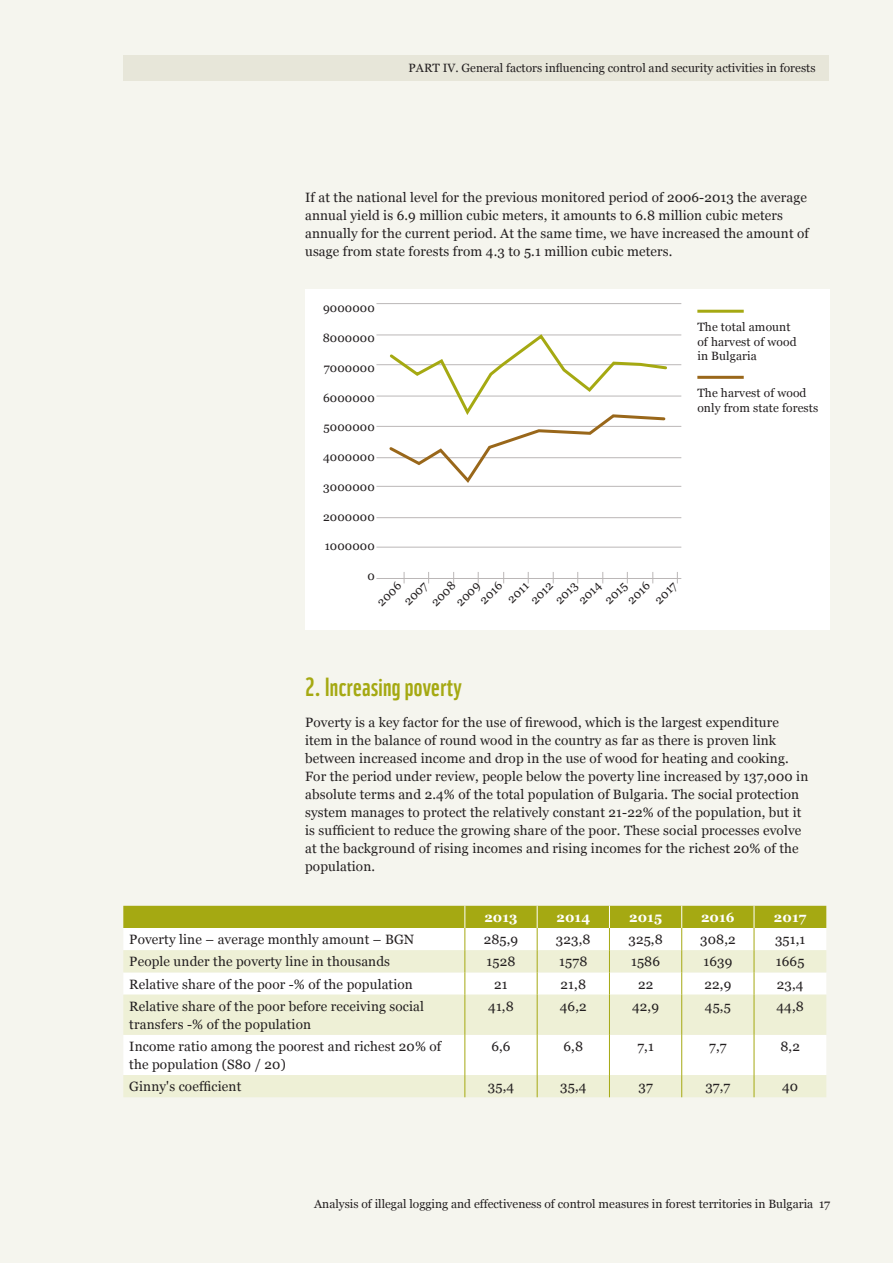
<style>
.page{position:relative;width:893px;height:1263px;background:#f5f5ee}
.page>*{position:absolute;margin:0;border:0;box-sizing:border-box;transform-origin:0 0}
.t1{font:25.5px "WWF";letter-spacing:.01em;color:#a5a912}
.t2{font:13.5px/18px "Georgia";letter-spacing:.01em;color:#231f20}
.t3{font:700 13.5px "Georgia";letter-spacing:.01em;color:#fff}
.t4{font:12px/14.4px "Georgia";color:#231f20}
</style>
<div class="page">
<div style="left:123px;top:55px;width:706px;height:26px;background:#e7e6d9"></div>
<svg style="left:123px;top:995px;width:703px;height:102px;background:#f4f5e5"></svg>
<hr style="left:465px;top:995px;width:1px;height:40px;background:#a5a912">
<hr style="left:537px;top:995px;width:1px;height:40px;background:#a5a912">
<hr style="left:609px;top:995px;width:1px;height:40px;background:#a5a912">
<hr style="left:681px;top:995px;width:1px;height:40px;background:#a5a912">
<hr style="left:754px;top:995px;width:1px;height:40px;background:#a5a912">
<hr style="left:465px;top:1035px;width:1px;height:40px;background:#a5a912">
<hr style="left:537px;top:1035px;width:1px;height:40px;background:#a5a912">
<hr style="left:609px;top:1035px;width:1px;height:40px;background:#a5a912">
<hr style="left:681px;top:1035px;width:1px;height:40px;background:#a5a912">
<hr style="left:754px;top:1035px;width:1px;height:40px;background:#a5a912">
<svg style="left:465px;top:1075px;width:1px;height:22px"></svg>
<svg style="left:537px;top:1075px;width:1px;height:22px"></svg>
<svg style="left:609px;top:1075px;width:1px;height:22px"></svg>
<svg style="left:681px;top:1075px;width:1px;height:22px"></svg>
<svg style="left:754px;top:1075px;width:1px;height:22px"></svg>
<svg style="left:123px;top:906px;width:703px;height:89px;background:#e4e5b9"></svg>
<div style="left:305px;top:289px;width:524px;height:340px;background:#fff"></div>
<hr style="left:376px;top:303px;width:305px;height:1px;background:#bbb7b7">
<hr style="left:376px;top:364px;width:305px;height:1px;background:#bbb7b7">
<hr style="left:376px;top:426px;width:305px;height:1px;background:#bbb7b7">
<hr style="left:376px;top:486px;width:305px;height:1px;background:#bbb7b7">
<hr style="left:376px;top:547px;width:305px;height:1px;background:#bbb7b7">
<hr style="left:376px;top:335px;width:305px;height:1px;background:#bbb7b7">
<hr style="left:376px;top:396px;width:305px;height:1px;background:#bbb7b7">
<hr style="left:376px;top:457px;width:305px;height:1px;background:#bbb7b7">
<hr style="left:376px;top:517px;width:305px;height:1px;background:#bbb7b7">
<hr style="left:376px;top:578px;width:305px;height:1px;background:#bbb7b7">
<hr style="left:697px;top:310px;width:47px;height:3px;background:#a5a912">
<hr style="left:697px;top:376px;width:47px;height:3px;background:#99671a">
<svg style="left:387px;top:334px;width:282px;height:149px"></svg>
<p class="t4" style="left:409px;top:61px;width:408px">PART IV. General factors influencing control and security activities in forests</p>
<p class="t2" style="left:305px;top:188px;width:505px">If at the national level for the previous monitored period of 2006-2013 the average annual yield is 6.9 million cubic meters, it amounts to 6.8 million cubic meters annually for the current period. At the same time, we have increased the amount of usage from state forests from 4.3 to 5.1 million cubic meters.</p>
<p class="t4" style="left:323px;top:301px;width:53px">9000000</p>
<p class="t4" style="left:323px;top:331px;width:54px">8000000</p>
<p class="t4" style="left:324px;top:361px;width:52px">7000000</p>
<p class="t4" style="left:323px;top:390px;width:53px">6000000</p>
<p class="t4" style="left:323px;top:420px;width:53px">5000000</p>
<p class="t4" style="left:323px;top:450px;width:53px">4000000</p>
<p class="t4" style="left:323px;top:480px;width:53px">3000000</p>
<p class="t4" style="left:323px;top:509px;width:53px">2000000</p>
<p class="t4" style="left:325px;top:539px;width:52px">1000000</p>
<p class="t4" style="left:367px;top:569px;width:9px">0</p>
<p class="t4" style="left:386px;top:584px;width:29px;line-height:18.6px;text-indent:-19px;rotate:-45deg">2006<br>2007</p>
<p class="t4" style="left:440px;top:585px;width:30px;line-height:17.2px;text-indent:-18px;rotate:-45deg">2008<br>2009</p>
<p class="t4" style="left:490px;top:581px;width:26px;line-height:18.8px;text-indent:-20px;rotate:-45deg">2016<br>2011</p>
<p class="t4" style="left:528px;top:597px;width:28px;rotate:-45deg">2012</p>
<p class="t4" style="left:552px;top:597px;width:28px;rotate:-45deg">2013</p>
<p class="t4" style="left:576px;top:597px;width:28px;rotate:-45deg">2014</p>
<p class="t4" style="left:612px;top:585px;width:28px;line-height:16.2px;text-indent:-16px;rotate:-45deg">2015<br>2016</p>
<p class="t4" style="left:652px;top:597px;width:27px;rotate:-45deg">2017</p>
<p class="t4" style="left:697px;top:320px;width:101px">The total amount of harvest of wood in Bulgaria</p>
<p class="t4" style="left:697px;top:386px;width:122px">The harvest of wood only from state forests</p>
<h1 class="t1" style="left:305px;top:667px;width:158px">2. Increasing poverty</h1>
<p class="t2" style="left:305px;top:713px;width:505px">Poverty is a key factor for the use of firewood, which is the largest expenditure item in the balance of round wood in the country as far as there is proven link between increased income and drop in the use of wood for heating and cooking.<br>For the period under review, people below the poverty line increased by 137,000 in absolute terms and 2.4% of the total population of Bulgaria. The social protection system manages to protect the relatively constant 21-22% of the population, but it is sufficient to reduce the growing share of the poor. These social processes evolve at the background of rising incomes and rising incomes for the richest 20% of the population.</p>
<p class="t3" style="left:484px;top:909px;width:35px">2013</p>
<p class="t3" style="left:556px;top:909px;width:35px">2014</p>
<p class="t3" style="left:629px;top:909px;width:35px">2015</p>
<p class="t3" style="left:701px;top:909px;width:35px">2016</p>
<p class="t3" style="left:774px;top:909px;width:34px">2017</p>
<p class="t2" style="left:129px;top:931px;width:286px">Poverty line – average monthly amount – BGN</p>
<p class="t2" style="left:484px;top:931px;width:36px">285,9</p>
<p class="t2" style="left:556px;top:931px;width:36px">323,8</p>
<p class="t2" style="left:628px;top:931px;width:36px">325,8</p>
<p class="t2" style="left:700px;top:931px;width:37px">308,2</p>
<p class="t2" style="left:775px;top:931px;width:32px">351,1</p>
<p class="t2" style="left:129px;top:953px;width:262px">People under the poverty line in thousands</p>
<p class="t2" style="left:487px;top:953px;width:30px">1528</p>
<p class="t2" style="left:559px;top:953px;width:30px">1578</p>
<p class="t2" style="left:631px;top:953px;width:31px">1586</p>
<p class="t2" style="left:703px;top:953px;width:30px">1639</p>
<p class="t2" style="left:776px;top:953px;width:30px">1665</p>
<p class="t2" style="left:129px;top:975px;width:285px">Relative share of the poor -% of the population</p>
<p class="t2" style="left:494px;top:975px;width:15px">21</p>
<p class="t2" style="left:561px;top:975px;width:27px">21,8</p>
<p class="t2" style="left:638px;top:975px;width:17px">22</p>
<p class="t2" style="left:704px;top:975px;width:28px">22,9</p>
<p class="t2" style="left:777px;top:975px;width:28px">23,4</p>
<p class="t2" style="left:129px;top:997px;width:296px">Relative share of the poor before receiving social transfers -% of the population</p>
<p class="t2" style="left:488px;top:997px;width:27px">41,8</p>
<p class="t2" style="left:560px;top:997px;width:28px">46,2</p>
<p class="t2" style="left:632px;top:997px;width:28px">42,9</p>
<p class="t2" style="left:705px;top:997px;width:27px">45,5</p>
<p class="t2" style="left:776px;top:997px;width:29px">44,8</p>
<p class="t2" style="left:129px;top:1038px;width:314px">Income ratio among the poorest and richest 20% of the population (S80 / 20)</p>
<p class="t2" style="left:491px;top:1038px;width:21px">6,6</p>
<p class="t2" style="left:563px;top:1038px;width:21px">6,8</p>
<p class="t2" style="left:637px;top:1038px;width:18px">7,1</p>
<p class="t2" style="left:709px;top:1038px;width:19px">7,7</p>
<p class="t2" style="left:780px;top:1038px;width:21px">8,2</p>
<p class="t2" style="left:129px;top:1078px;width:114px">Ginny's coefficient</p>
<p class="t2" style="left:488px;top:1078px;width:28px">35,4</p>
<p class="t2" style="left:560px;top:1078px;width:28px">35,4</p>
<p class="t2" style="left:638px;top:1078px;width:16px">37</p>
<p class="t2" style="left:705px;top:1078px;width:27px">37,7</p>
<p class="t2" style="left:782px;top:1078px;width:18px">40</p>
<p class="t4" style="left:314px;top:1197px;width:517px">Analysis of illegal logging and effectiveness of control measures in forest territories in Bulgaria 17</p>
</div>
